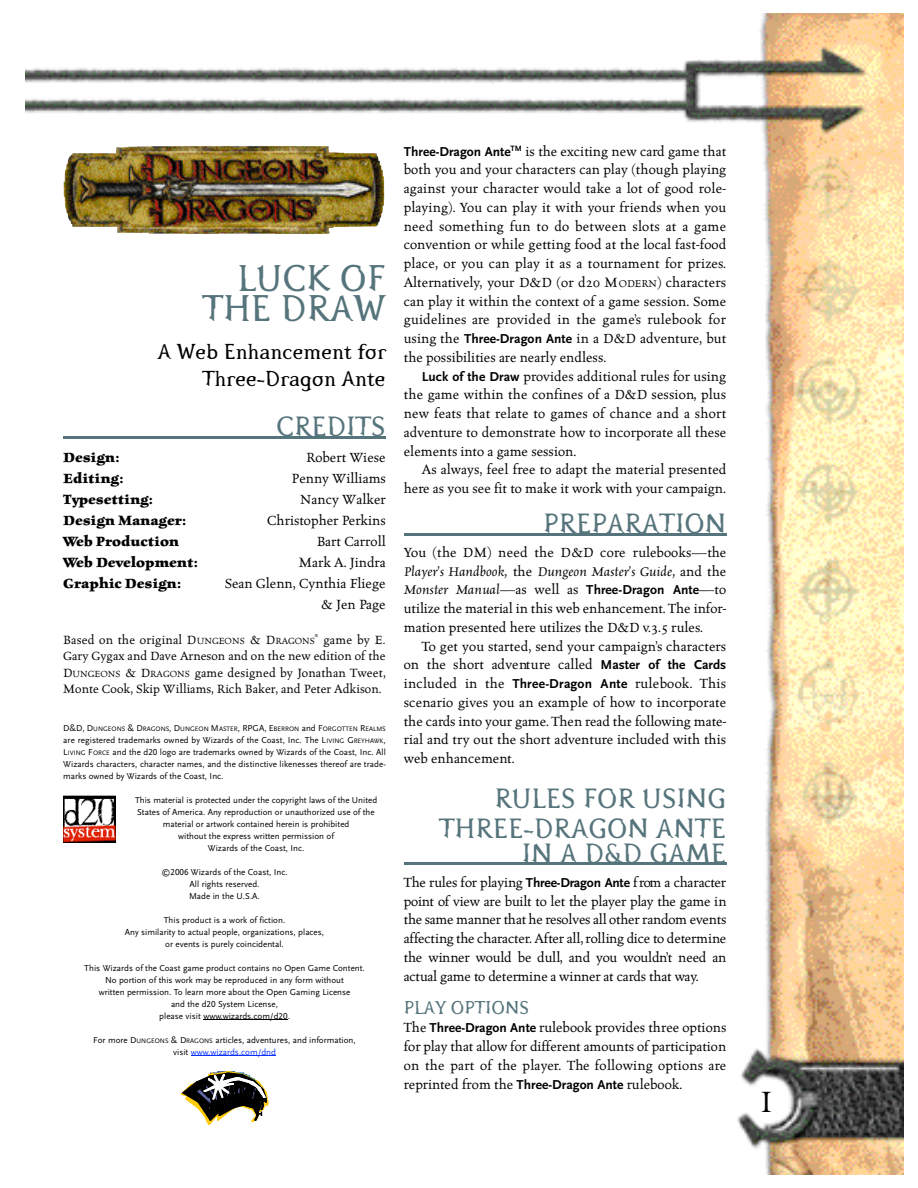
<style>
.page{position:relative;width:918px;height:1188px;background:#fff}
.page>*{position:absolute;margin:0;border:0;box-sizing:border-box;transform-origin:0 0}
.t1{font:36px/30px "Pterra dactyl";color:#56747b;text-align:right}
.t2{font:34.5px "Alchemy Gold A24";color:#000}
.t3{font:27px/30px "Pterra dactyl";color:#56747b;text-align:right}
.t4{font:21px/27px "Pterra dactyl";color:#000;text-align:right}
.t5{font:18px "Pterra dactyl";color:#56747b}
.t6{font:15px/18.8px "Celestia Antiqua";color:#000;text-align:justify}
.t7{font:700 15px "Celestia Antiqua";color:#000}
.t8{font:500 15px/21px "Celestia Antiqua";color:#000;text-align:right}
.t9{font:500 13.5px/16.5px "Celestia Antiqua";color:#000;text-align:justify}
.t10{font:700 13.5px "Scala Sans LF";color:#000}
.t11{font:9px/12px "Scala Sans LF";color:#000;text-align:center}
.t12{font:6.75px "Scala Sans LF";color:#000}
.s1{font-weight:400}
.s2{font-size:10.05px}
.s3{font-size:9px}
.s4{font-size:6.75px}
.s5{color:#0a31ff}
.s6{font-family:"Scala Sans LF";font-weight:700;font-size:13.5px}
.s7{font-size:11.25px}
.s8{font-weight:500;font-style:italic}
.s9{font-family:"Celestia Antiqua";font-weight:500;font-style:italic;font-size:15px}
.s10{font-family:"Celestia Antiqua";font-weight:400;font-size:15px}
</style>
<div class="page">
<img style="left:26px;top:14px;width:877px;height:1161px">
<hr style="left:63px;top:436px;width:323px;height:2px;background:#56747b">
<svg style="left:203px;top:1019px;width:17px;height:1px"></svg>
<hr style="left:220px;top:1019px;width:68px;height:1px;background:#000">
<svg style="left:191px;top:1055px;width:17px;height:1px"></svg>
<hr style="left:208px;top:1055px;width:68px;height:1px;background:#0a31ff">
<hr style="left:404px;top:533px;width:322px;height:2px;background:#56747b">
<hr style="left:404px;top:863px;width:322px;height:2px;background:#56747b">
<img style="left:64px;top:146px;width:320px;height:88px">
<img style="left:63px;top:796px;width:53px;height:46px">
<div style="left:174px;top:1067px;width:100px;height:63px;background:#fff"></div>
<svg style="left:181px;top:1071px;width:87px;height:54px"></svg>
<h1 class="t1" style="left:202px;top:266px;width:185px">LUCK OF<br>THE DRAW</h1>
<h3 class="t4" style="left:158px;top:340px;width:230px">A Web Enhancement for<br>Three-Dragon Ante</h3>
<h3 class="t3" style="left:276px;top:414px;width:111px">CREDITS</h3>
<p class="t7" style="left:63px;top:451px;width:58px">Design:</p>
<p class="t6" style="left:306px;top:449px;width:81px">Robert Wiese</p>
<p class="t7" style="left:63px;top:472px;width:62px">Editing:</p>
<p class="t8" style="left:292px;top:469px;width:96px">Penny Williams</p>
<p class="t7" style="left:63px;top:493px;width:91px">Typesetting:</p>
<p class="t8" style="left:300px;top:490px;width:87px">Nancy Walker</p>
<p class="t7" style="left:63px;top:514px;width:125px">Design Manager:</p>
<p class="t6" style="left:267px;top:512px;width:120px">Christopher Perkins</p>
<p class="t7" style="left:63px;top:535px;width:117px">Web Production</p>
<p class="t6" style="left:317px;top:533px;width:70px">Bart Carroll</p>
<p class="t7" style="left:63px;top:556px;width:136px">Web Development:</p>
<p class="t8" style="left:299px;top:553px;width:89px">Mark A. Jindra</p>
<p class="t7" style="left:63px;top:577px;width:120px">Graphic Design:</p>
<p class="t8" style="left:225px;top:574px;width:163px">Sean Glenn, Cynthia Fliege &amp; <span class="s1">Jen Page</span></p>
<p class="t9" style="left:63px;top:632px;width:324px">Based on the original D<span class="s2">UNGEONS</span> &amp; D<span class="s2">RAGONS</span><sup>®</sup> game by E.<br>Gary Gygax and Dave Arneson and on the new edition of the D<span class="s2">UNGEONS</span> &amp; D<span class="s2">RAGONS</span> game designed by Jonathan Tweet, Monte Cook, Skip Williams, Rich Baker, and Peter Adkison.</p>
<p class="t12" style="left:63px;top:726px;width:324px"><span class="s3">D&amp;D, D</span>UNGEONS <span class="s3">&amp; D</span>RAGONS<span class="s3">, D</span>UNGEON <span class="s3">M</span>ASTER<span class="s3">, RPGA, E</span>BERRON <span class="s3">and F</span>ORGOTTEN <span class="s3">R</span>EALMS</p>
<p class="t11" style="left:63px;top:735px;width:324px;text-align:justify">are registered trademarks owned by Wizards of the Coast, Inc. The L<span class="s4">IVING</span> G<span class="s4">REYHAWK</span>, L<span class="s4">IVING</span> F<span class="s4">ORCE</span> and the d20 logo are trademarks owned by Wizards of the Coast, Inc. All Wizards characters, character names, and the distinctive likenesses thereof are trade&shy;marks owned by Wizards of the Coast, Inc.</p>
<p class="t11" style="left:135px;top:795px;width:244px">This material is protected under the copyright laws of the United States of America. Any reproduction or unauthorized use of the material or artwork contained herein is prohibited<br>without the express written permission of<br>Wizards of the Coast, Inc.</p>
<p class="t11" style="left:161px;top:867px;width:128px">©2006 Wizards of the Coast, Inc.<br>All rights reserved.<br>Made in the U.S.A.</p>
<p class="t11" style="left:125px;top:915px;width:201px">This product is a work of fiction.<br>Any similarity to actual people, organizations, places, or events is purely coincidental.</p>
<p class="t11" style="left:84px;top:963px;width:282px">This Wizards of the Coast game product contains no Open Game Content.<br>No portion of this work may be reproduced in any form without<br>written permission. To learn more about the Open Gaming License<br>and the d20 System License,<br>please visit www.wizards.com/d20.</p>
<p class="t11" style="left:93px;top:1035px;width:264px">For more D<span class="s4">UNGEONS</span> &amp; D<span class="s4">RAGONS</span> articles, adventures, and information, visit <span class="s5">www.wizards.com/dnd</span></p>
<p class="t6" style="left:404px;top:142px;width:324px"><span class="s6">Three-Dragon Ante</span><sup>TM</sup> is the exciting new card game that both you and your characters can play (though playing against your character would take a lot of good role&shy;playing). You can play it with your friends when you need something fun to do between slots at a game convention or while getting food at the local fast-food place, or you can play it as a tournament for prizes.<br>Alternatively, your D&amp;D (or d20 M<span class="s7">ODERN</span>) characters can play it within the context of a game session. Some guidelines are provided in the game’s rulebook for using the <span class="s6">Three-Dragon Ante</span> in a D&amp;D adventure, but the possibilities are nearly endless.</p>
<p class="t6" style="left:404px;top:367px;width:324px;text-indent:18px"><span class="s6">Luck of the Draw</span> provides additional rules for using the game within the confines of a D&amp;D session, plus new feats that relate to games of chance and a short adventure to demonstrate how to incorporate all these elements into a game session.</p>
<p class="t6" style="left:404px;top:461px;width:324px;text-align:right">As always, feel free to adapt the material presented here as you see fit to make it work with your campaign.</p>
<h3 class="t3" style="left:543px;top:511px;width:185px">PREPARATION</h3>
<p class="t6" style="left:404px;top:544px;width:324px">You (the DM) need the D&amp;D core rulebooks—the<br><span class="s8">Player’s Handbook,</span> the <span class="s8">Dungeon Master’s Guide,</span> and the</p>
<p class="t10" style="left:404px;top:584px;width:324px"><span class="s9">Monster Manual</span><span class="s10">—as well as</span> Three-Dragon Ante<span class="s9">—</span><span class="s10">t o</span></p>
<p class="t6" style="left:404px;top:600px;width:324px">utilize the material in this web enhancement. The infor&shy;mation presented here utilizes the D&amp;D v.3.5 rules.</p>
<p class="t6" style="left:404px;top:637px;width:324px;text-indent:18px">To get you started, send your campaign’s characters on the short adve nt u re called <span class="s6">Master of the Ca rd s </span>included in the <span class="s6">Three-Dragon Ante</span> rulebook. T h i s scenario gives you an example of how to incorporate the cards into your game. Then read the following mate&shy;rial and try out the short adventure included with this web enhancement.</p>
<h3 class="t3" style="left:439px;top:786px;width:288px">RULES FOR USING<br>THREE-DRAGON ANTE</h3>
<h3 class="t3" style="left:522px;top:841px;width:206px">IN A D&amp;D GAME</h3>
<p class="t6" style="left:404px;top:874px;width:324px">T he rules for playing <span class="s6">Three-Dragon Ante</span> f rom a character p o int of view are built to let the player play the game in the same manner that he re s o lves all other random eve nts affecting the character. After all,rolling dice to determine the winner would be dull, and you wouldn’t need an actual game to determine a winner at cards that way.</p>
<p class="t5" style="left:404px;top:1001px;width:127px">PLAY OPTIONS</p>
<p class="t6" style="left:404px;top:1019px;width:324px">The <span class="s6">Three-Dragon Ante</span> rulebook provides three options for play that allow for different amounts of participation on the part of the player. The following options are reprinted from the <span class="s6">Three-Dragon Ante</span> rulebook.</p>
<h2 class="t2" style="left:756px;top:1084px;width:22px">1</h2>
</div>
